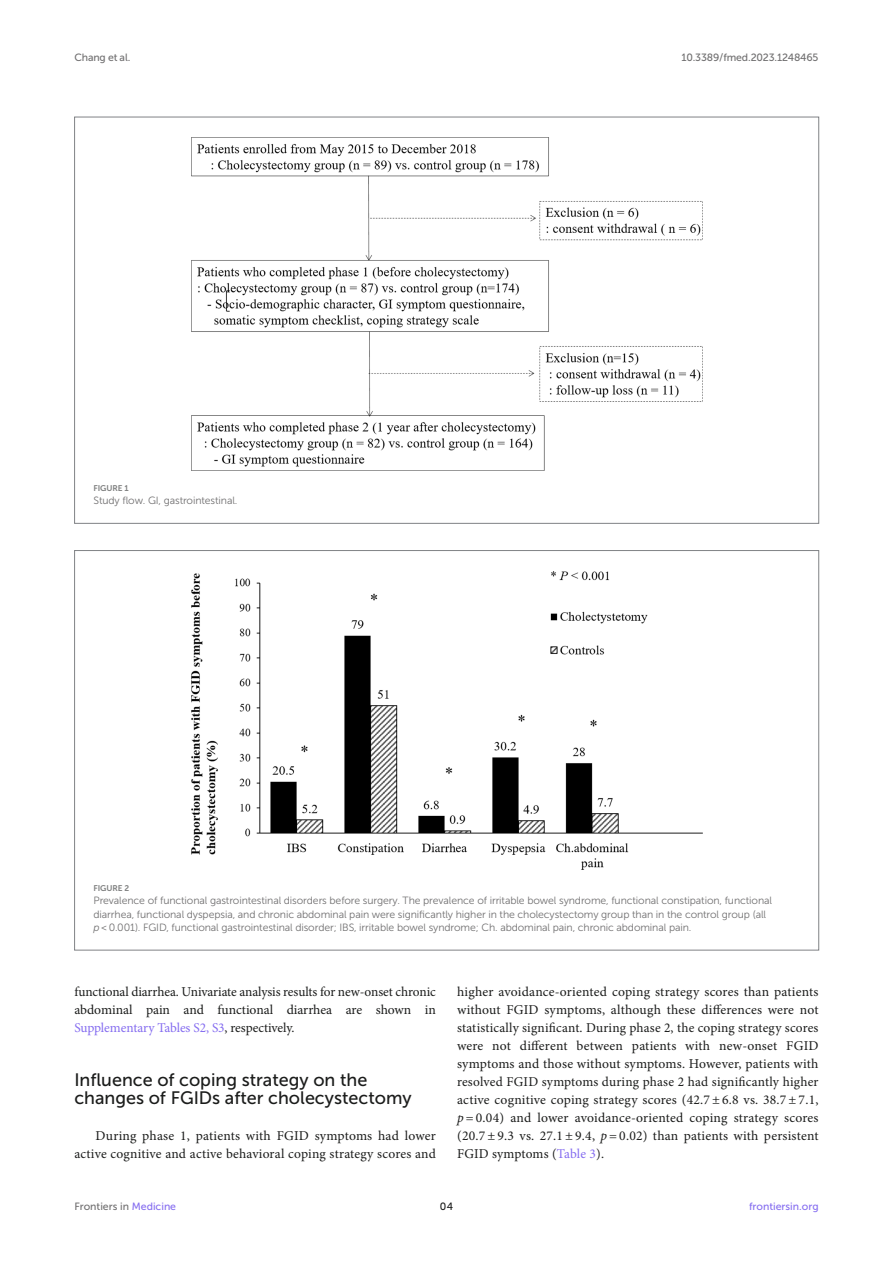
<style>
.page{position:relative;width:893px;height:1263px;background:#fff}
.page>*{position:absolute;margin:0;border:0;box-sizing:border-box;transform-origin:0 0}
.HEAD_2{font:18px/18px "Museo Sans 500";color:#1b1c1b}
.TEXT_FLUSH{font:13.5px/18px "Minion Pro";letter-spacing:.01em;color:#1b1c1b;text-align:justify}
.FIG_LEG{font:10.5px/13.5px "Museo Sans 300";letter-spacing:-.01em;color:#706f70}
.t1{font:10.5px "Museo Sans 500";letter-spacing:-.015em;color:#706f70}
.t2{font:10.5px "Museo Sans 500";color:#856df0}
.t3{font:10.5px "Museo Sans 500";color:#1b1c1b}
.FIG_HD{font:8.25px "Museo Sans 700";letter-spacing:-.01em;color:#7e7f7f}
.s1{font-style:italic}
.s2{color:#856df0}
</style>
<div class="page">
<img style="left:191px;top:137px;width:512px;height:334px">
<img style="left:191px;top:571px;width:512px;height:299px">
<p class="t1" style="left:74px;top:51px;width:57px">Chang et al.</p>
<p class="t1" style="left:681px;top:51px;width:139px">10.3389/fmed.2023.1248465</p>
<p class="FIG_HD" style="left:94px;top:483px;width:37px">FIGURE 1</p>
<p class="FIG_LEG" style="left:94px;top:494px;width:145px">Study flow. GI, gastrointestinal.</p>
<p class="FIG_HD" style="left:94px;top:883px;width:37px">FIGURE 2</p>
<p class="FIG_LEG" style="left:94px;top:894px;width:680px">Prevalence of functional gastrointestinal disorders before surgery. The prevalence of irritable bowel syndrome, functional constipation, functional diarrhea, functional dyspepsia, and chronic abdominal pain were significantly higher in the cholecystectomy group than in the control group (all <span class="s1">p</span> &lt; 0.001). FGID, functional gastrointestinal disorder; IBS, irritable bowel syndrome; Ch. abdominal pain, chronic abdominal pain.</p>
<p class="TEXT_FLUSH" style="left:74px;top:983px;width:363px">functional diarrhea. Univariate analysis results for new-onset chronic abdominal pain and functional diarrhea are shown in <span class="s2">Supplementary Tables S2, S3</span>, respectively.</p>
<p class="HEAD_2" style="left:74px;top:1071px;width:339px">Influence of coping strategy on the changes of FGIDs after cholecystectomy</p>
<p class="TEXT_FLUSH" style="left:74px;top:1127px;width:363px;text-align:right">During phase 1, patients with FGID symptoms had lower active cognitive and active behavioral coping strategy scores and</p>
<p class="TEXT_FLUSH" style="left:457px;top:983px;width:363px">higher avoidance-oriented coping strategy scores than patients without FGID symptoms, although these differences were not statistically significant. During phase 2, the coping strategy scores were not different between patients with new-onset FGID symptoms and those without symptoms. However, patients with resolved FGID symptoms during phase 2 had significantly higher active cognitive coping strategy scores (42.7 ± 6.8 vs. 38.7 ± 7.1, <span class="s1">p</span> = 0.04) and lower avoidance-oriented coping strategy scores (20.7 ± 9.3 vs. 27.1 ± 9.4, <span class="s1">p</span> = 0.02) than patients with persistent FGID symptoms (<span class="s2">Table 3</span>).</p>
<p class="t1" style="left:74px;top:1200px;width:103px">Frontiers in <span class="s2">Medicine</span></p>
<p class="t3" style="left:440px;top:1200px;width:15px">04</p>
<p class="t2" style="left:749px;top:1200px;width:71px">frontiersin.org</p>
</div>
